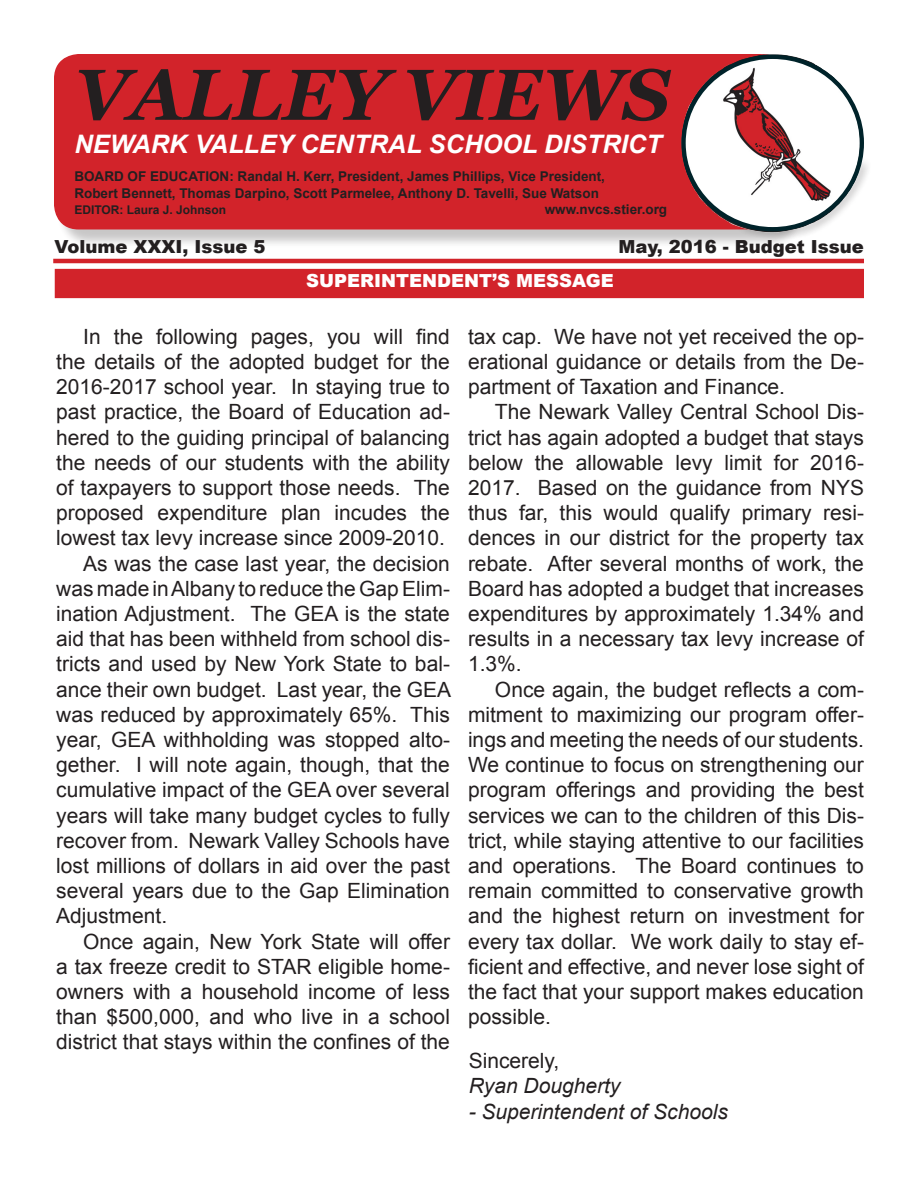
<style>
.page{position:relative;width:918px;height:1188px;background:#fff}
.page>*{position:absolute;margin:0;border:0;box-sizing:border-box;transform-origin:0 0}
.t1{font:italic 700 72px "Georgia";color:#231f20}
.t2{font:italic 700 25.5px "Arial";color:#fff}
.t3{font:21px/25.2px "Arial";color:#231f20;text-align:justify}
.t4{font:italic 21px "Arial";color:#231f20}
.t5{font:900 18px "Arial";color:#231f20}
.t6{font:900 18px "Arial";color:#fff}
.t7{font:700 13.5px "Arial";color:#231f20}
.t8{font:700 12px "Arial";color:#231f20}
</style>
<div class="page">
<div style="left:56px;top:56px;width:749px;height:192px;background:#231f20;opacity:.25"></div>
<div style="left:55px;top:55px;width:731px;height:174px;background:#d2232a;border-radius:24px"></div>
<div style="left:54px;top:54px;width:732px;height:176px;border:2px solid #d2232a;border-radius:24px"></div>
<div style="left:55px;top:269px;width:809px;height:29px;background:#d2232a"></div>
<svg style="left:737px;top:162px;width:131px;height:78px"></svg>
<img style="left:681px;top:55px;width:182px;height:178px">
<div style="left:681px;top:55px;width:183px;height:176px;border:4px solid #00232a;border-radius:50%"></div>
<hr style="left:53px;top:259px;width:811px;height:4px;background:#d2232a">
<p class="t1" style="left:74px;top:48px;width:597px">VALLEY VIEWS</p>
<p class="t2" style="left:74px;top:127px;width:589px">NEWARK VALLEY CENTRAL SCHOOL DISTRICT</p>
<p class="t7" style="left:74px;top:168px;width:532px">BOARD OF EDUCATION: Randal H. Kerr, President, James Phillips, Vice President,</p>
<p class="t7" style="left:74px;top:184px;width:526px">Robert Bennett, Thomas Darpino, Scott Parmelee, Anthony D. Tavelli, Sue Watson</p>
<p class="t8" style="left:74px;top:202px;width:153px">EDITOR: Laura J. Johnson</p>
<p class="t7" style="left:545px;top:200px;width:124px">www.nvcs.stier.org</p>
<p class="t5" style="left:54px;top:234px;width:213px">Volume XXXI, Issue 5</p>
<p class="t5" style="left:618px;top:234px;width:247px">May, 2016 - Budget Issue</p>
<p class="t6" style="left:306px;top:268px;width:309px">SUPERINTENDENT’S MESSAGE</p>
<p class="t3" style="left:56px;top:324px;width:395px;text-indent:27px">In the following pages, you will find the details of the adopted budget for the 2016-2017 school year. In staying true to past practice, the Board of Education ad&shy;hered to the guiding principal of balancing the needs of our students with the ability of taxpayers to support those needs. The proposed expenditure plan incudes the lowest tax levy increase since 2009-2010.</p>
<p class="t3" style="left:56px;top:551px;width:396px;text-indent:27px">As was the case last year, the decision was made inAlbany to reduce theGap Elim&shy;ination Adjustment. The GEA is the state aid that has been withheld from school dis&shy;tricts and used by New York State to bal&shy;ance their own budget. Last year, the GEA was reduced by approximately 65%. This year, GEA withholding was stopped alto&shy;gether. I will note again, though, that the cumulative impact of the GEA over several years will take many budget cycles to fully recover from. Newark Valley Schools have lost millions of dollars in aid over the past several years due to the Gap Elimination Adjustment.</p>
<p class="t3" style="left:56px;top:929px;width:395px;text-indent:27px">Once again, New York State will offer a tax freeze credit to STAR eligible home&shy;owners with a household income of less than $500,000, and who live in a school district that stays within the confines of the</p>
<p class="t3" style="left:468px;top:324px;width:397px">tax cap. We have not yet received the op&shy;erational guidance or details from the De&shy;partment of Taxation and Finance.</p>
<p class="t3" style="left:468px;top:400px;width:398px;text-indent:27px">The Newark Valley Central School Dis&shy;trict has again adopted a budget that stays below the allowable levy limit for 2016- 2017. Based on the guidance from NYS thus far, this would qualify primary resi&shy;dences in our district for the property tax rebate. After several months of work, the Board has adopted a budget that increases expenditures by approximately 1.34% and results in a necessary tax levy increase of 1.3%.</p>
<p class="t3" style="left:468px;top:677px;width:398px;text-indent:27px">Once again, the budget reflects a com&shy;mitment to maximizing our program offer&shy;ings and meeting the needs of our students.<br>We continue to focus on strengthening our program offerings and providing the best services we can to the children of this Dis&shy;trict, while staying attentive to our facilities and operations. The Board continues to remain committed to conservative growth and the highest return on investment for every tax dollar. We work daily to stay ef&shy;ficient and effective, and never lose sight of the fact that your support makes education possible.</p>
<p class="t3" style="left:469px;top:1049px;width:92px">Sincerely,</p>
<p class="t4" style="left:469px;top:1073px;width:153px">Ryan Dougherty</p>
<p class="t4" style="left:469px;top:1098px;width:261px">- Superintendent of Schools</p>
</div>
